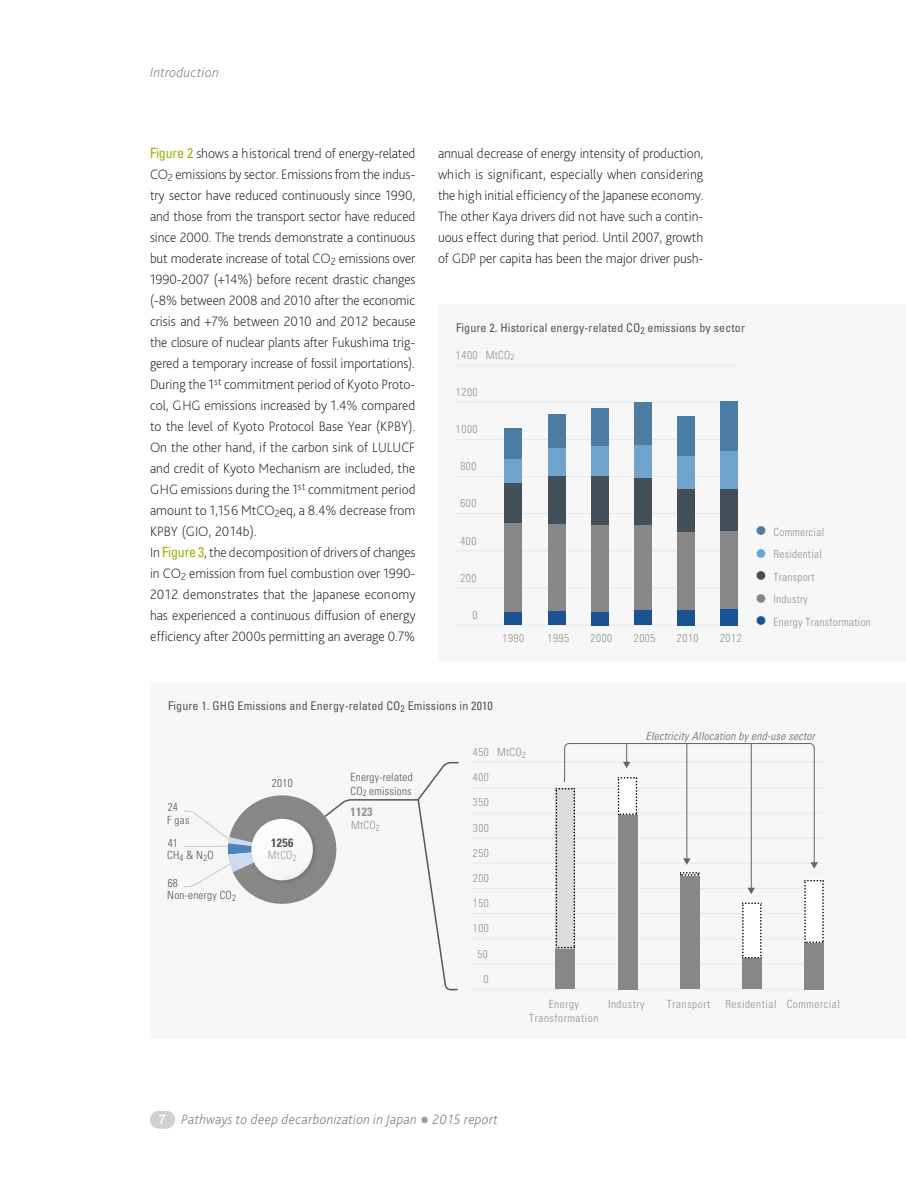
<style>
.page{position:relative;width:906px;height:1185px;background:#fff}
.page>*{position:absolute;margin:0;border:0;box-sizing:border-box;transform-origin:0 0}
.t1{font:15px/22.5px "Wingdings";color:#4b7ca3;text-align:justify}
._00_DDPP_Normal_cond{font:200 14.25px/21px "Bliss Pro";letter-spacing:-.005em;color:#282727;text-align:justify}
.t2{font:italic 200 14.25px "Bliss Pro";letter-spacing:.025em;color:#737372}
.t3{font:italic 200 14.25px "Bliss Pro";letter-spacing:.02em;color:#7e7e7d}
.t4{font:condensed 12px "Univers LT Std";letter-spacing:.01em;color:#575756}
.t5{font:700 condensed 12px "Univers LT Std";color:#929292}
.t6{font:700 condensed 12px "Univers LT Std";color:#575756}
.t7{font:300 condensed 11.25px/13.5px "Univers LT Std";letter-spacing:.05em;color:#929292;text-align:center}
.t8{font:300 condensed 11.25px/13.5px "Univers LT Std";letter-spacing:.02em;color:#575756}
.t9{font:300 condensed 11.25px/22.5px "Univers LT Std";letter-spacing:.025em;color:#929292}
.t10{font:italic 300 condensed 11.25px "Univers LT Std";letter-spacing:.025em;color:#646363}
.t11{font:300 condensed 11.25px "Univers LT Std";color:#9d9d9c}
.t12{font:300 condensed 9px "Univers LT Std";color:#575756}
.s1{font-family:"Univers LT Std";font-weight:400;font-stretch:condensed;color:#a0b100}
.s2{color:#70a4cd}
.s3{color:#43505a}
.s4{color:#878787}
.s5{color:#195393}
.s6{font-weight:500;font-style:normal;color:#fff}
</style>
<div class="page">
<div style="left:159px;top:1111px;width:7px;height:18px;background:#d1d1d1"></div>
<svg style="left:150px;top:1111px;width:9px;height:18px"></svg>
<svg style="left:166px;top:1111px;width:9px;height:18px"></svg>
<div style="left:150px;top:682px;width:750px;height:358px;background:#f7f7f7"></div>
<hr style="left:472px;top:989px;width:351px;height:1px;background:#e8e8e8">
<hr style="left:472px;top:964px;width:351px;height:1px;background:#e8e8e8">
<hr style="left:472px;top:939px;width:351px;height:1px;background:#e8e8e8">
<hr style="left:472px;top:913px;width:351px;height:1px;background:#e8e8e8">
<hr style="left:472px;top:888px;width:351px;height:1px;background:#e8e8e8">
<hr style="left:472px;top:863px;width:351px;height:1px;background:#e8e8e8">
<hr style="left:472px;top:838px;width:351px;height:1px;background:#e8e8e8">
<hr style="left:472px;top:813px;width:351px;height:1px;background:#e8e8e8">
<hr style="left:472px;top:788px;width:351px;height:1px;background:#e8e8e8">
<hr style="left:472px;top:762px;width:351px;height:1px;background:#e8e8e8">
<div style="left:556px;top:948px;width:19px;height:41px;background:#878787"></div>
<div style="left:618px;top:815px;width:19px;height:174px;background:#878787"></div>
<div style="left:680px;top:876px;width:19px;height:113px;background:#878787"></div>
<div style="left:742px;top:958px;width:20px;height:31px;background:#878787"></div>
<div style="left:804px;top:943px;width:20px;height:46px;background:#878787"></div>
<svg style="left:184px;top:761px;width:275px;height:230px"></svg>
<svg style="left:556px;top:743px;width:268px;height:215px"></svg>
<div style="left:438px;top:304px;width:468px;height:358px;background:#f7f7f7"></div>
<hr style="left:456px;top:625px;width:280px;height:1px;background:#e8e8e8">
<hr style="left:456px;top:588px;width:280px;height:1px;background:#e8e8e8">
<hr style="left:456px;top:551px;width:280px;height:1px;background:#e8e8e8">
<hr style="left:456px;top:513px;width:280px;height:1px;background:#e8e8e8">
<hr style="left:456px;top:476px;width:280px;height:1px;background:#e8e8e8">
<hr style="left:456px;top:439px;width:280px;height:1px;background:#e8e8e8">
<hr style="left:456px;top:402px;width:280px;height:1px;background:#e8e8e8">
<hr style="left:456px;top:365px;width:280px;height:1px;background:#e8e8e8">
<div style="left:504px;top:483px;width:18px;height:40px;background:#43505a"></div>
<div style="left:548px;top:476px;width:18px;height:48px;background:#43505a"></div>
<div style="left:591px;top:476px;width:18px;height:49px;background:#43505a"></div>
<div style="left:634px;top:478px;width:18px;height:47px;background:#43505a"></div>
<div style="left:677px;top:489px;width:18px;height:43px;background:#43505a"></div>
<div style="left:720px;top:489px;width:18px;height:42px;background:#43505a"></div>
<div style="left:504px;top:428px;width:18px;height:31px;background:#4b7ca3"></div>
<div style="left:548px;top:414px;width:18px;height:35px;background:#4b7ca3"></div>
<div style="left:591px;top:408px;width:18px;height:39px;background:#4b7ca3"></div>
<div style="left:634px;top:402px;width:18px;height:43px;background:#4b7ca3"></div>
<div style="left:677px;top:416px;width:18px;height:41px;background:#4b7ca3"></div>
<div style="left:720px;top:401px;width:18px;height:50px;background:#4b7ca3"></div>
<div style="left:504px;top:459px;width:18px;height:24px;background:#70a4cd"></div>
<div style="left:548px;top:449px;width:18px;height:27px;background:#70a4cd"></div>
<div style="left:591px;top:447px;width:18px;height:29px;background:#70a4cd"></div>
<div style="left:634px;top:445px;width:18px;height:33px;background:#70a4cd"></div>
<div style="left:677px;top:457px;width:18px;height:32px;background:#70a4cd"></div>
<div style="left:720px;top:451px;width:18px;height:38px;background:#70a4cd"></div>
<div style="left:504px;top:523px;width:18px;height:90px;background:#878787"></div>
<div style="left:548px;top:524px;width:18px;height:88px;background:#878787"></div>
<div style="left:591px;top:525px;width:18px;height:87px;background:#878787"></div>
<div style="left:634px;top:525px;width:18px;height:85px;background:#878787"></div>
<div style="left:677px;top:532px;width:18px;height:78px;background:#878787"></div>
<div style="left:720px;top:531px;width:18px;height:78px;background:#878787"></div>
<div style="left:504px;top:613px;width:18px;height:12px;background:#195393"></div>
<div style="left:548px;top:612px;width:18px;height:13px;background:#195393"></div>
<div style="left:591px;top:612px;width:18px;height:13px;background:#195393"></div>
<div style="left:634px;top:610px;width:18px;height:15px;background:#195393"></div>
<div style="left:677px;top:610px;width:18px;height:15px;background:#195393"></div>
<div style="left:720px;top:609px;width:18px;height:16px;background:#195393"></div>
<p class="t3" style="left:150px;top:63px;width:70px">Introduction</p>
<p class="_00_DDPP_Normal_cond" style="left:150px;top:142px;width:267px"><span class="s1">Figure 2</span> shows a historical trend of energy-related CO<sub>2</sub> emissions by sector. Emissions from the indus&shy;try sector have reduced continuously since 1990, and those from the transport sector have reduced since 2000. The trends demonstrate a continuous but moderate increase of total CO<sub>2</sub> emissions over 1990-2007 (+14%) before recent drastic changes (-8% between 2008 and 2010 after the economic crisis and +7% between 2010 and 2012 because the closure of nuclear plants after Fukushima trig&shy;gered a temporary increase of fossil importations).</p>
<p class="_00_DDPP_Normal_cond" style="left:150px;top:373px;width:267px">During the 1<sup>st</sup> commitment period of Kyoto Proto&shy;col, GHG emissions increased by 1.4% compared to the level of Kyoto Protocol Base Year (KPBY).<br>On the other hand, if the carbon sink of LULUCF and credit of Kyoto Mechanism are included, the GHG emissions during the 1<sup>st</sup> commitment period amount to 1,156 MtCO<sub>2</sub>eq, a 8.4% decrease from KPBY (GIO, 2014b).</p>
<p class="_00_DDPP_Normal_cond" style="left:150px;top:541px;width:267px">In <span class="s1">Figure 3</span>, the decomposition of drivers of changes in CO<sub>2</sub> emission from fuel combustion over 1990- 2012 demonstrates that the Japanese economy has experienced a continuous diffusion of energy efficiency after 2000s permitting an average 0.7%</p>
<p class="_00_DDPP_Normal_cond" style="left:438px;top:142px;width:267px">annual decrease of energy intensity of production, which is significant, especially when considering the high initial efficiency of the Japanese economy.<br>The other Kaya drivers did not have such a contin&shy;uous effect during that period. Until 2007, growth of GDP per capita has been the major driver push-</p>
<p class="t4" style="left:456px;top:321px;width:291px">Figure 2. Historical energy-related CO<sub>2</sub> emissions by sector</p>
<p class="t7" style="left:456px;top:348px;width:23px">1400</p>
<p class="t7" style="left:486px;top:348px;width:30px">MtCO<sub>2</sub></p>
<p class="t7" style="left:456px;top:385px;width:23px">1200</p>
<p class="t7" style="left:456px;top:422px;width:23px">1000</p>
<p class="t7" style="left:460px;top:460px;width:18px">800</p>
<p class="t7" style="left:460px;top:497px;width:18px">600</p>
<p class="t7" style="left:460px;top:534px;width:18px">400</p>
<p class="t7" style="left:460px;top:571px;width:18px">200</p>
<p class="t7" style="left:472px;top:608px;width:6px">0</p>
<p class="t7" style="left:502px;top:632px;width:23px">1990</p>
<p class="t7" style="left:547px;top:632px;width:23px">1995</p>
<p class="t7" style="left:591px;top:632px;width:23px">2000</p>
<p class="t7" style="left:634px;top:632px;width:23px">2005</p>
<p class="t7" style="left:677px;top:632px;width:23px">2010</p>
<p class="t7" style="left:720px;top:632px;width:23px">2012</p>
<p class="t1" style="left:756px;top:520px;width:13px">● <span class="s2">● </span><span class="s3">● </span><span class="s4">● </span><span class="s5">●</span></p>
<p class="t9" style="left:774px;top:520px;width:99px">Commercial<br>Residential<br>Transport<br>Industry<br>Energy Transformation</p>
<p class="t4" style="left:168px;top:699px;width:326px">Figure 1. GHG Emissions and Energy-related CO<sub>2</sub> Emissions in 2010</p>
<p class="t10" style="left:646px;top:729px;width:171px">Electricity Allocation by end-use sector</p>
<p class="t7" style="left:473px;top:745px;width:18px">450</p>
<p class="t7" style="left:497px;top:745px;width:30px">MtCO<sub>2</sub></p>
<p class="t8" style="left:272px;top:777px;width:22px">2010</p>
<p class="t8" style="left:351px;top:771px;width:64px">Energy-related<br>CO<sub>2</sub> emissions</p>
<p class="t7" style="left:473px;top:771px;width:18px">400</p>
<p class="t8" style="left:168px;top:801px;width:12px">24</p>
<p class="t8" style="left:167px;top:848px;width:48px">CH<sub>4</sub> &amp; N<sub>2</sub>O</p>
<p class="t8" style="left:167px;top:813px;width:24px">F gas</p>
<p class="t8" style="left:168px;top:836px;width:12px">41</p>
<p class="t6" style="left:271px;top:835px;width:24px">1256</p>
<p class="t11" style="left:268px;top:848px;width:30px">MtCO<sub>2</sub></p>
<p class="t5" style="left:351px;top:805px;width:24px">1123</p>
<p class="t7" style="left:351px;top:819px;width:30px">MtCO<sub>2</sub></p>
<p class="t7" style="left:473px;top:796px;width:18px">350</p>
<p class="t7" style="left:473px;top:821px;width:18px">300</p>
<p class="t7" style="left:473px;top:846px;width:18px">250</p>
<p class="t8" style="left:168px;top:876px;width:12px">68</p>
<p class="t7" style="left:473px;top:871px;width:18px">200</p>
<p class="t8" style="left:167px;top:889px;width:66px">Non-energy CO</p>
<p class="t12" style="left:232px;top:892px;width:5px">2</p>
<p class="t7" style="left:473px;top:897px;width:18px">150</p>
<p class="t7" style="left:473px;top:922px;width:18px">100</p>
<p class="t7" style="left:477px;top:947px;width:12px">50</p>
<p class="t7" style="left:483px;top:972px;width:6px">0</p>
<p class="t7" style="left:529px;top:998px;width:71px">Energy<br>Transformation</p>
<p class="t7" style="left:608px;top:998px;width:38px">Industry</p>
<p class="t7" style="left:667px;top:998px;width:45px">Transport</p>
<p class="t7" style="left:725px;top:998px;width:116px">Residential Commercial</p>
<p class="t2" style="left:159px;top:1111px;width:340px"><span class="s6">7</span> Pathways to deep decarbonization in Japan 2015 report</p>
</div>
